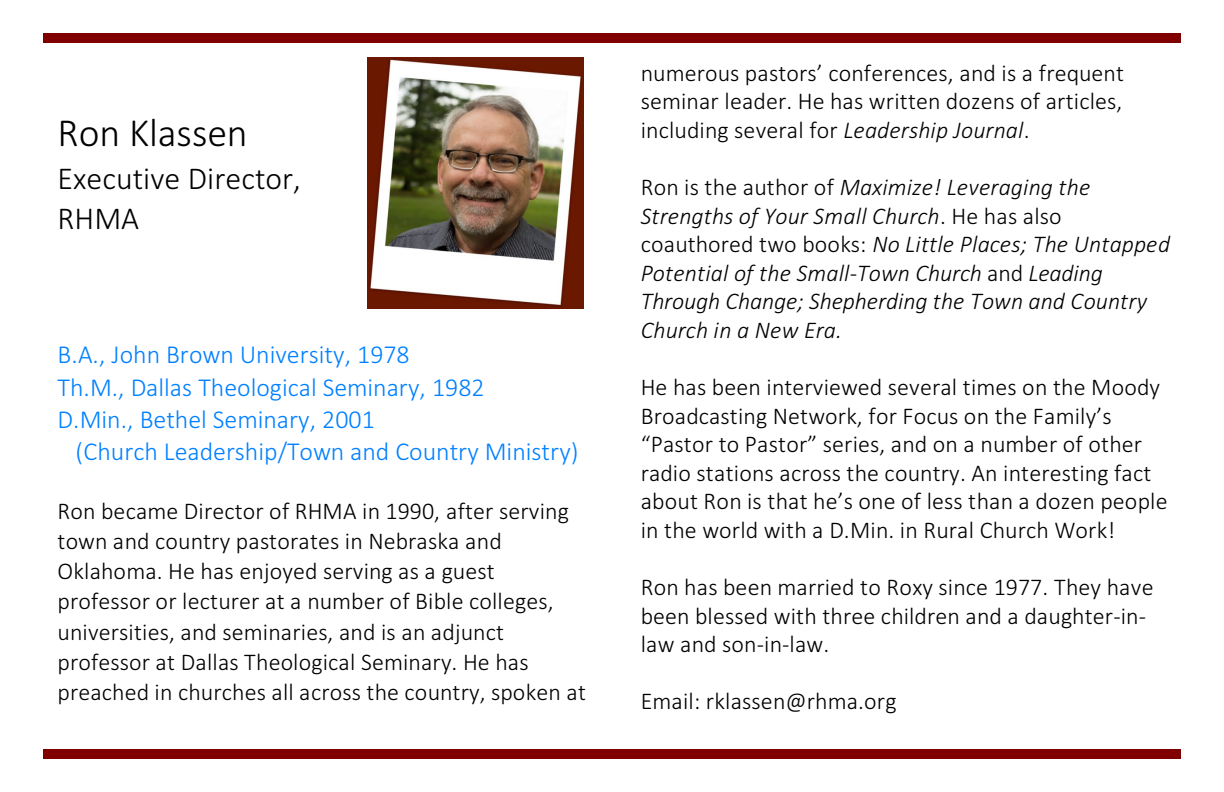
<style>
.page{position:relative;width:1224px;height:792px;background:#fff}
.page>*{position:absolute;margin:0;border:0;box-sizing:border-box;transform-origin:0 0}
.t1{font:300 40px "Calibri";letter-spacing:-.005em;color:#000}
.t2{font:300 32px/40px "Calibri";color:#000}
.t3{font:300 26px/32.4px "Calibri";color:#0080ff}
.t4{font:300 24px/28.6px "Calibri";letter-spacing:.005em;color:#000}
.t5{font:italic 300 24px/28.6px "Calibri";color:#000}
.s1{font-style:italic}
.s2{font-style:normal}
</style>
<div class="page">
<div style="left:43px;top:34px;width:1138px;height:9px;background:#800000"></div>
<div style="left:43px;top:749px;width:1138px;height:9px;background:#800000"></div>
<img style="left:367px;top:57px;width:216px;height:251px">
<h1 class="t1" style="left:58px;top:116px;width:192px">Ron Klassen</h1>
<h2 class="t2" style="left:58px;top:161px;width:245px">Executive Director,<br>RHMA</h2>
<p class="t3" style="left:58px;top:340px;width:429px">B.A., John Brown University, 1978<br>Th.M., Dallas Theological Seminary, 1982<br>D.Min., Bethel Seminary, 2001</p>
<p class="t3" style="left:76px;top:438px;width:505px">(Church Leadership/Town and Country Ministry)</p>
<p class="t4" style="left:58px;top:498px;width:530px;line-height:30.2px">Ron became Director of RHMA in 1990, after serving town and country pastorates in Nebraska and Oklahoma. He has enjoyed serving as a guest professor or lecturer at a number of Bible colleges, universities, and seminaries, and is an adjunct professor at Dallas Theological Seminary. He has preached in churches all across the country, spoken at</p>
<p class="t4" style="left:641px;top:61px;width:485px;text-align:justify">numerous pastors’ conferences, and is a frequent seminar leader. He has written dozens of articles, including several for <span class="s1">Leadership Journal</span>.</p>
<p class="t5" style="left:641px;top:175px;width:531px"><span class="s2">Ron is the author of</span> Maximize! Leveraging the Strengths of Your Small Church<span class="s2">. He has also coauthored two books:</span> No Little Places; The Untapped Potential of the Small-Town Church <span class="s2">and</span> Leading Through Change; Shepherding the Town and Country Church in a New Era.</p>
<p class="t4" style="left:641px;top:375px;width:528px">He has been interviewed several times on the Moody Broadcasting Network, for Focus on the Family’s “Pastor to Pastor” series, and on a number of other radio stations across the country. An interesting fact about Ron is that he’s one of less than a dozen people in the world with a D.Min. in Rural Church Work!</p>
<p class="t4" style="left:641px;top:575px;width:514px">Ron has been married to Roxy since 1977. They have been blessed with three children and a daughter-in&shy;law and son-in-law.</p>
<p class="t4" style="left:641px;top:689px;width:257px">Email: rklassen@rhma.org</p>
</div>
